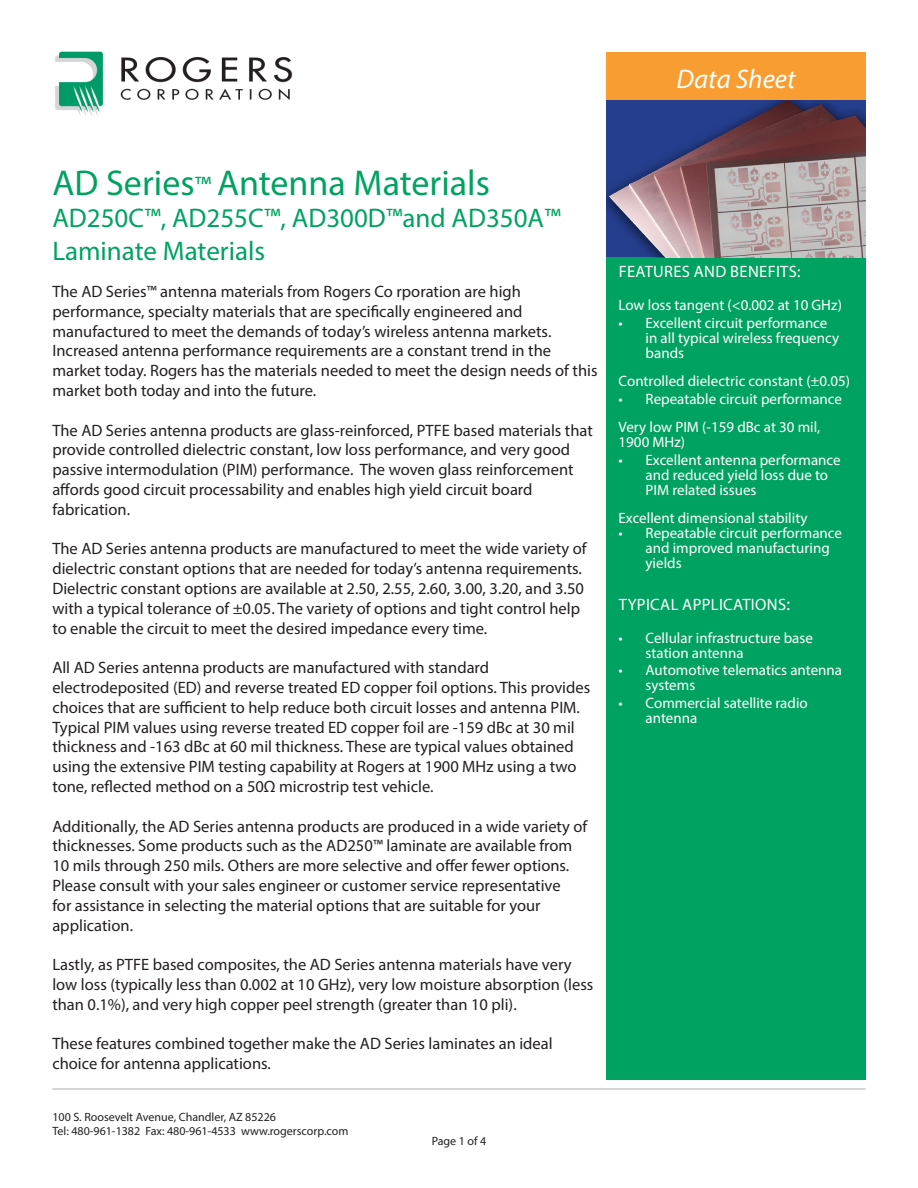
<style>
.page{position:relative;width:918px;height:1188px;background:#fff}
.page>*{position:absolute;margin:0;border:0;box-sizing:border-box;transform-origin:0 0}
.t1{font:36px "Myriad Pro";color:#00a261}
.t2{font:27px/32.4px "Myriad Pro";color:#00a261}
.t3{font:italic 27px "Myriad Pro";color:#fff}
.t4{font:16.5px/19.8px "Myriad Pro";color:#231f20}
.t5{font:16.5px "Myriad Pro";letter-spacing:.02em;color:#fff}
.BULLET{font:15px/15px "Myriad Pro";color:#fff}
.t6{font:12px/14.4px "Myriad Pro";color:#231f20}
.s1{font-size:27px}
.s2{font-size:18px}
</style>
<div class="page">
<hr style="left:52px;top:1089px;width:814px;height:1px;background:#aeafb3">
<div style="left:607px;top:95px;width:259px;height:985px;background:#00a261"></div>
<div style="left:606px;top:52px;width:260px;height:52px;background:#f89d31"></div>
<img style="left:607px;top:100px;width:259px;height:157px">
<img style="left:55px;top:51px;width:238px;height:65px">
<p class="t3" style="left:676px;top:63px;width:121px">Data Sheet</p>
<p class="t1" style="left:52px;top:161px;width:439px">AD Series<span class="s1">™</span> Antenna Materials</p>
<p class="t2" style="left:52px;top:202px;width:510px">AD250C™, AD255C™, AD300D™and AD350A™<br>Laminate Materials</p>
<p class="t4" style="left:52px;top:281px;width:547px">The AD Series™ antenna materials from Rogers Co rporation are high performance, specialty materials that are specifically engineered and manufactured to meet the demands of today’s wireless antenna markets.<br>Increased antenna performance requirements are a constant trend in the market today. Rogers has the materials needed to meet the design needs of this market both today and into the future.</p>
<p class="t4" style="left:52px;top:420px;width:542px">The AD Series antenna products are glass-reinforced, PTFE based materials that provide controlled dielectric constant, low loss performance, and very good passive intermodulation (PIM) performance. The woven glass reinforcement affords good circuit processability and enables high yield circuit board fabrication.</p>
<p class="t4" style="left:52px;top:539px;width:536px">The AD Series antenna products are manufactured to meet the wide variety of dielectric constant options that are needed for today’s antenna requirements.<br>Dielectric constant options are available at 2.50, 2.55, 2.60, 3.00, 3.20, and 3.50 with a typical tolerance of ±0.05. The variety of options and tight control help to enable the circuit to meet the desired impedance every time.</p>
<p class="t4" style="left:52px;top:657px;width:539px">All AD Series antenna products are manufactured with standard electrodeposited (ED) and reverse treated ED copper foil options. This provides choices that are sufficient to help reduce both circuit losses and antenna PIM.<br>Typical PIM values using reverse treated ED copper foil are -159 dBc at 30 mil thickness and -163 dBc at 60 mil thickness. These are typical values obtained using the extensive PIM testing capability at Rogers at 1900 MHz using a two tone, reflected method on a 50Ω microstrip test vehicle.</p>
<p class="t4" style="left:52px;top:816px;width:536px">Additionally, the AD Series antenna products are produced in a wide variety of thicknesses. Some products such as the AD250™ laminate are available from 10 mils through 250 mils. Others are more selective and offer fewer options.<br>Please consult with your sales engineer or customer service representative<br>for assistance in selecting the material options that are suitable for your application.</p>
<p class="t4" style="left:52px;top:954px;width:543px">Lastly, as PTFE based composites, the AD Series antenna materials have very low loss (typically less than 0.002 at 10 GHz), very low moisture absorption (less than 0.1%), and very high copper peel strength (greater than 10 pli).</p>
<p class="t4" style="left:52px;top:1034px;width:502px">These features combined together make the AD Series laminates an ideal choice for antenna applications.</p>
<p class="t6" style="left:52px;top:1109px;width:298px">100 S. Roosevelt Avenue, Chandler, AZ 85226<br>Tel: 480-961-1382 Fax: 480-961-4533 www.rogerscorp.com</p>
<p class="t6" style="left:432px;top:1133px;width:56px">Page 1 of 4</p>
<p class="t5" style="left:619px;top:262px;width:183px">FEATURES AND BENEFITS:</p>
<p class="BULLET" style="left:619px;top:298px;width:225px">Low loss tangent (&lt;0.002 at 10 GHz)</p>
<p class="BULLET" style="left:646px;top:315px;width:195px;text-indent:-27px">• Excellent circuit performance in all typical wireless frequency bands</p>
<p class="BULLET" style="left:619px;top:374px;width:233px">Controlled dielectric constant (±0.05)</p>
<p class="BULLET" style="left:619px;top:391px;width:225px">• Repeatable circuit performance</p>
<p class="BULLET" style="left:619px;top:419px;width:203px">Very low PIM (-159 dBc at 30 mil,<br>1900 MHz)</p>
<p class="BULLET" style="left:646px;top:452px;width:197px;text-indent:-27px">• Excellent antenna performance and reduced yield loss due to<br>PIM related issues</p>
<p class="BULLET" style="left:619px;top:510px;width:190px">Excellent dimensional stability</p>
<p class="BULLET" style="left:646px;top:525px;width:198px;text-indent:-27px">• Repeatable circuit performance and improved manufacturing yields</p>
<p class="t5" style="left:619px;top:594px;width:173px">TYPICAL APPLICATIONS<span class="s2">:</span></p>
<p class="BULLET" style="left:646px;top:630px;width:169px;text-indent:-27px">• Cellular infrastructure base station antenna</p>
<p class="BULLET" style="left:646px;top:662px;width:198px;text-indent:-27px">• Automotive telematics antenna systems</p>
<p class="BULLET" style="left:646px;top:695px;width:164px;text-indent:-27px">• Commercial satellite radio antenna</p>
</div>
